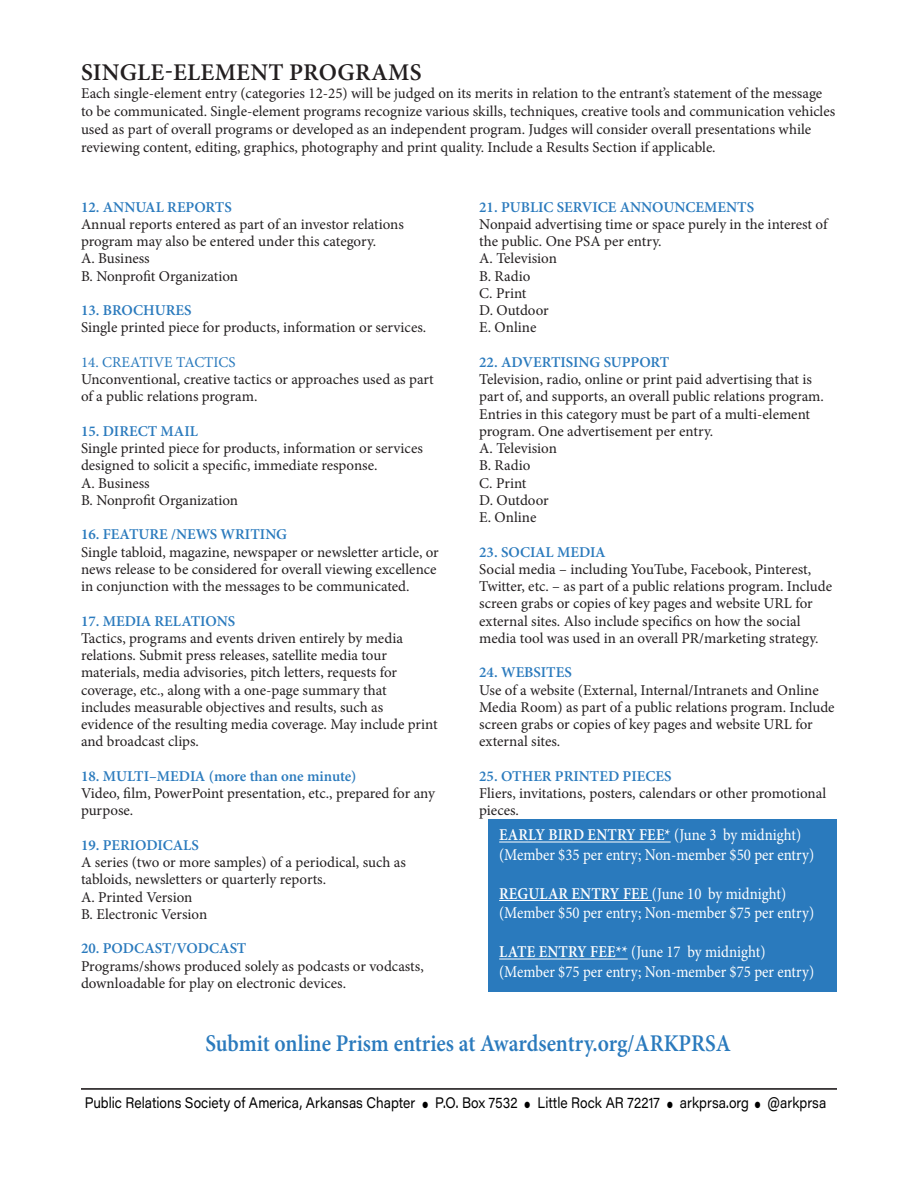
<style>
.page{position:relative;width:918px;height:1188px;background:#fff}
.page>*{position:absolute;margin:0;border:0;box-sizing:border-box;transform-origin:0 0}
.t1{font:600 24px "Minion Pro";color:#2a7abd;scale:.9 1}
.t2{font:600 24px "Minion Pro";letter-spacing:.01em;color:#231f20}
.t3{font:16.5px "Minion Pro";color:#fff;scale:.9 1}
.t4{font:600 16.5px "Minion Pro";letter-spacing:.01em;color:#fff;scale:.9 1}
.t5{font:15px/17.2px "Minion Pro";color:#231f20}
.t6{font:600 15px "Minion Pro";color:#2a7abd}
.t7{font:15px "Acumin Pro Wide";color:#000;scale:.8 1}
.t8{font:15px "Minion Pro";color:#2a7abd}
.s1{font-weight:400}
.s2{font-weight:600}
</style>
<div class="page">
<div style="left:488px;top:819px;width:349px;height:172px;background:#2a7abd"></div>
<hr style="left:499px;top:842px;width:172px;height:1px;background:#fff">
<hr style="left:499px;top:900px;width:153px;height:1px;background:#fff">
<hr style="left:499px;top:959px;width:129px;height:1px;background:#fff">
<hr style="left:81px;top:1088px;width:756px;height:2px;background:#231f20">
<p class="t2" style="left:81px;top:56px;width:342px">SINGLE-ELEMENT PROGRAMS</p>
<p class="t5" style="left:81px;top:85px;width:756px;line-height:18px">Each single-element entry (categories 12-25) will be judged on its merits in relation to the entrant’s statement of the message to be communicated. Single-element programs recognize various skills, techniques, creative tools and communication vehicles used as part of overall programs or developed as an independent program. Judges will consider overall presentations while reviewing content, editing, graphics, photography and print quality. Include a Results Section if applicable.</p>
<p class="t6" style="left:81px;top:196px;width:152px">12. ANNUAL REPORTS</p>
<p class="t5" style="left:81px;top:216px;width:324px">Annual reports entered as part of an investor relations program may also be entered under this category.</p>
<p class="t5" style="left:81px;top:250px;width:70px">A. Business</p>
<p class="t5" style="left:81px;top:267px;width:159px">B. Nonprofit Organization</p>
<p class="t6" style="left:81px;top:300px;width:112px">13. BROCHURES</p>
<p class="t5" style="left:81px;top:319px;width:347px">Single printed piece for products, information or services.</p>
<p class="t8" style="left:81px;top:352px;width:156px">14. CREATIVE TACTICS</p>
<p class="t5" style="left:81px;top:371px;width:354px">Unconventional, creative tactics or approaches used as part of a public relations program.</p>
<p class="t6" style="left:81px;top:421px;width:119px">15. DIRECT MAIL</p>
<p class="t5" style="left:81px;top:440px;width:343px">Single printed piece for products, information or services designed to solicit a specific, immediate response.</p>
<p class="t5" style="left:81px;top:474px;width:70px">A. Business</p>
<p class="t5" style="left:81px;top:492px;width:159px">B. Nonprofit Organization</p>
<p class="t6" style="left:81px;top:524px;width:208px">16. FEATURE /NEWS WRITING</p>
<p class="t5" style="left:81px;top:543px;width:359px">Single tabloid, magazine, newspaper or newsletter article, or news release to be considered for overall viewing excellence in conjunction with the messages to be communicated.</p>
<p class="t6" style="left:81px;top:610px;width:156px">17. MEDIA RELATIONS</p>
<p class="t5" style="left:81px;top:630px;width:358px">Tactics, programs and events driven entirely by media relations. Submit press releases, satellite media tour materials, media advisories, pitch letters, requests for coverage, etc., along with a one-page summary that includes measurable objectives and results, such as evidence of the resulting media coverage. May include print and broadcast clips.</p>
<p class="t6" style="left:81px;top:766px;width:277px">18. MULTI–MEDIA (more than one minute)</p>
<p class="t5" style="left:81px;top:785px;width:355px">Video, film, PowerPoint presentation, etc., prepared for any purpose.</p>
<p class="t6" style="left:81px;top:835px;width:119px">19. PERIODICALS</p>
<p class="t5" style="left:81px;top:854px;width:326px">A series (two or more samples) of a periodical, such as tabloids, newsletters or quarterly reports.</p>
<p class="t5" style="left:81px;top:888px;width:113px">A. Printed Version</p>
<p class="t5" style="left:81px;top:906px;width:128px">B. Electronic Version</p>
<p class="t6" style="left:81px;top:938px;width:167px">20. PODCAST/VODCAST</p>
<p class="t5" style="left:81px;top:957px;width:344px">Programs/shows produced solely as podcasts or vodcasts, downloadable for play on electronic devices.</p>
<p class="t6" style="left:479px;top:196px;width:277px">21. PUBLIC SERVICE ANNOUNCEMENTS</p>
<p class="t5" style="left:479px;top:216px;width:350px">Nonpaid advertising time or space purely in the interest of the public. One PSA per entry.</p>
<p class="t5" style="left:479px;top:250px;width:79px">A. Television</p>
<p class="t5" style="left:479px;top:267px;width:53px">B. Radio</p>
<p class="t5" style="left:479px;top:285px;width:49px">C. Print</p>
<p class="t5" style="left:479px;top:302px;width:71px">D. Outdoor</p>
<p class="t5" style="left:479px;top:319px;width:59px">E. Online</p>
<p class="t6" style="left:479px;top:352px;width:192px">22. ADVERTISING SUPPORT</p>
<p class="t5" style="left:479px;top:371px;width:346px">Television, radio, online or print paid advertising that is part of, and supports, an overall public relations program.<br>Entries in this category must be part of a multi-element program. One advertisement per entry.</p>
<p class="t5" style="left:479px;top:440px;width:79px">A. Television</p>
<p class="t5" style="left:479px;top:457px;width:53px">B. Radio</p>
<p class="t5" style="left:479px;top:474px;width:49px">C. Print</p>
<p class="t5" style="left:479px;top:492px;width:71px">D. Outdoor</p>
<p class="t5" style="left:479px;top:509px;width:59px">E. Online</p>
<p class="t6" style="left:479px;top:541px;width:128px">23. SOCIAL MEDIA</p>
<p class="t5" style="left:479px;top:561px;width:354px">Social media – including YouTube, Facebook, Pinterest, Twitter, etc. – as part of a public relations program. Include screen grabs or copies of key pages and website URL for external sites. Also include specifics on how the social media tool was used in an overall PR/marketing strategy.</p>
<p class="t6" style="left:479px;top:662px;width:94px">24. WEBSITES</p>
<p class="t5" style="left:479px;top:681px;width:357px">Use of a website (External, Internal/Intranets and Online Media Room) as part of a public relations program. Include screen grabs or copies of key pages and website URL for external sites.</p>
<p class="t6" style="left:479px;top:766px;width:194px">25. OTHER PRINTED PIECES</p>
<p class="t5" style="left:479px;top:785px;width:348px">Fliers, invitations, posters, calendars or other promotional pieces.</p>
<p class="t4" style="left:499px;top:824px;width:337px">EARLY BIRD ENTRY FEE* <span class="s1">(June 3 by midnight)</span></p>
<p class="t3" style="left:499px;top:844px;width:352px">(Member $35 per entry; Non-member $50 per entry)</p>
<p class="t3" style="left:499px;top:883px;width:320px"><span class="s2">REGULAR ENTRY FEE</span> (June 10 by midnight)</p>
<p class="t3" style="left:499px;top:902px;width:352px">(Member $50 per entry; Non-member $75 per entry)</p>
<p class="t3" style="left:499px;top:941px;width:297px"><span class="s2">LATE ENTRY FEE**</span> (June 17 by midnight)</p>
<p class="t3" style="left:499px;top:961px;width:352px">(Member $75 per entry; Non-member $75 per entry)</p>
<p class="t1" style="left:205px;top:1027px;width:585px">Submit online Prism entries at Awardsentry.org/ARKPRSA</p>
<p class="t7" style="left:85px;top:1092px;width:929px">Public Relations Society of America, Arkansas Chapter ● P.O. Box 7532 ● Little Rock AR 72217 ● arkprsa.org ● @arkprsa</p>
</div>
